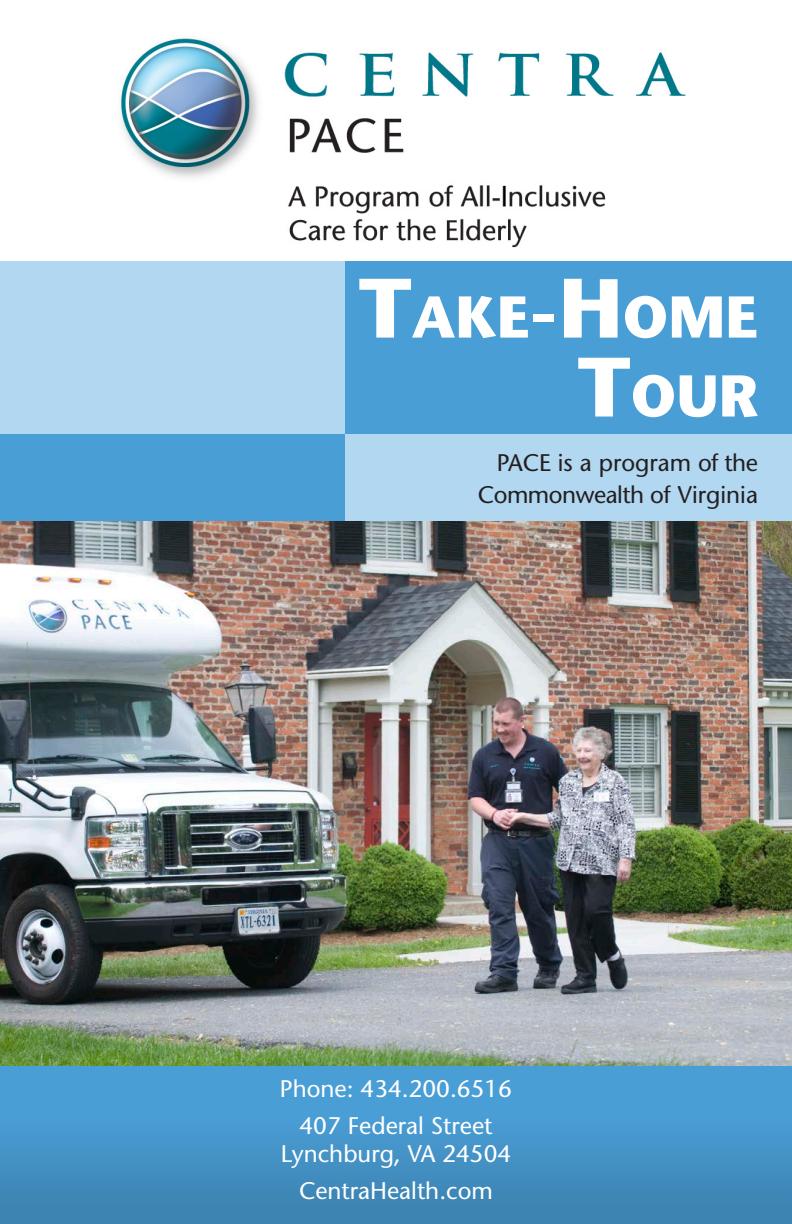
<style>
.page{position:relative;width:792px;height:1224px;background:#b1d7f1}
.page>*{position:absolute;margin:0;border:0;box-sizing:border-box;transform-origin:0 0}
.t1{font:700 58.8px "Stone Sans Std";color:#fff}
.t2{font:500 24px "Stone Sans Std";color:#fff}
.t3{font:500 24px/32px "Stone Sans Std";color:#231f20;text-align:right}
.s1{font-size:84px}
</style>
<div class="page">
<div style="left:324px;top:138px;width:468px;height:295px;background:#4a9ed6"></div>
<div style="left:0;top:0;width:345px;height:1224px;background:#4a9ed6"></div>
<div style="left:0;top:1066px;width:792px;height:158px;background:linear-gradient(to bottom,#4da4df,#3d83b1)"></div>
<img style="left:0;top:521px;width:792px;height:545px">
<div style="left:0;top:138px;width:345px;height:295px;background:#b1d7f1"></div>
<div style="left:0;top:0;width:792px;height:260px;background:#fff"></div>
<img style="left:120px;top:38px;width:566px;height:210px">
<p class="t1" style="left:359px;top:282px;width:401px"><span class="s1">T</span>AKE<span class="s1">-H</span>OME</p>
<p class="t1" style="left:578px;top:361px;width:182px"><span class="s1">T</span>OUR</p>
<p class="t3" style="left:478px;top:447px;width:282px">PACE is a program of the<br>Commonwealth of Virginia</p>
<p class="t2" style="left:280px;top:1074px;width:234px">Phone: 434.200.6516</p>
<p class="t2" style="left:299px;top:1111px;width:195px">407 Federal Street</p>
<p class="t2" style="left:281px;top:1139px;width:232px">Lynchburg, VA 24504</p>
<p class="t2" style="left:299px;top:1176px;width:195px">CentraHealth.com</p>
</div>
